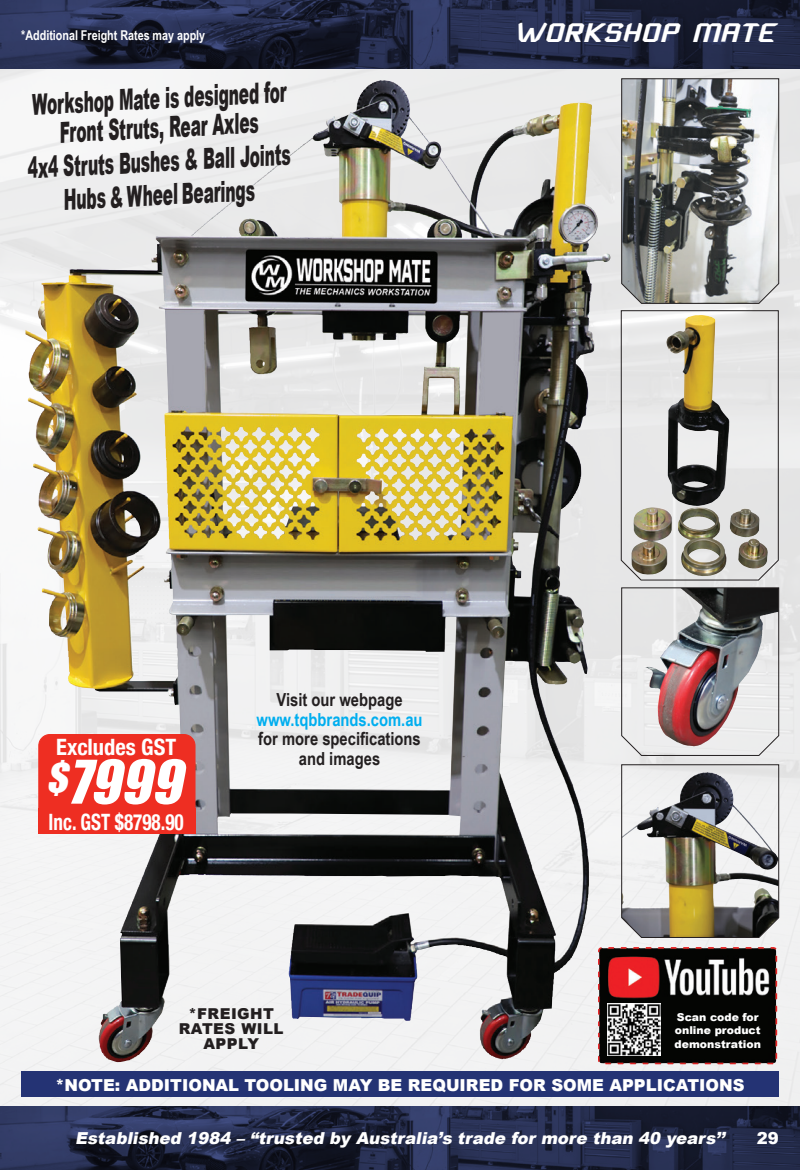
<style>
.page{position:relative;width:800px;height:1170px;background:#fff}
.page>*{position:absolute;margin:0;border:0;box-sizing:border-box;transform-origin:0 0}
.t1{font:italic 55.5px "Impact";color:#fff}
.t2{font:italic 31.5px "Karisma";letter-spacing:.02em;color:#fff;scale:1.33 1}
.t3{font:900 28.95px/29.2px "Arial";color:#231f20;text-align:center;scale:.53 1}
.t4{font:700 condensed 22.5px "Helvetica Neue";color:#fff;scale:.85 1}
.t5{font:700 condensed 22.5px "Helvetica Neue";color:#fff}
.t6{font:700 18px/19.5px "Arial Narrow";color:#231f20}
.t7{font:italic 900 16.5px "Arial";color:#fff}
.t8{font:900 16.5px "Arial";color:#fff}
.t9{font:900 15px/15px "Arial";letter-spacing:.03em;color:#231f20;text-align:center}
.t10{font:700 13.5px "Arial Narrow";color:#fff}
.t11{font:900 10.8px/13.2px "Arial";color:#fff}
.s1{color:#00aeef}
</style>
<div class="page">
<img style="left:0;top:69px;width:799px;height:1037px">
<svg style="left:0;top:1106px;width:799px;height:63px;background:#232a48"></svg>
<svg style="left:0;top:0;width:799px;height:69px;background:#222946"></svg>
<img style="left:209px;top:80px;width:171px;height:140px">
<div style="left:38px;top:733px;width:158px;height:76px;background:#ee2e22"></div>
<div style="left:38px;top:808px;width:157px;height:25px;background:#ee2e22"></div>
<img style="left:597px;top:947px;width:173px;height:117px">
<img style="left:607px;top:1003px;width:53px;height:52px">
<img style="left:620px;top:78px;width:159px;height:226px">
<img style="left:620px;top:587px;width:159px;height:169px">
<img style="left:620px;top:763px;width:159px;height:175px">
<svg style="left:620px;top:310px;width:159px;height:271px;background:#bebbb1"></svg>
<div style="left:21px;top:1071px;width:757px;height:26px;background:#243374"></div>
<p class="t10" style="left:21px;top:25px;width:185px">*Additional Freight Rates may apply</p>
<p class="t2" style="left:514px;top:16px;width:197px">WORKSHOP MATE</p>
<p class="t3" style="left:31px;top:89px;width:482px;rotate:-3deg">Workshop Mate is designed for<br>Front Struts, Rear Axles</p>
<p class="t3" style="left:27px;top:152px;width:498px;rotate:-3deg">4x4 Struts Bushes &amp; Ball Joints</p>
<p class="t3" style="left:62px;top:184px;width:363px;rotate:-3deg">Hubs &amp; Wheel Bearings</p>
<p class="t5" style="left:56px;top:728px;width:121px">Excludes GST</p>
<p class="t1" style="left:46px;top:738px;width:153px"><sup>$</sup>7999</p>
<p class="t4" style="left:49px;top:802px;width:160px">Inc. GST $8798.90</p>
<p class="t6" style="left:276px;top:689px;width:128px">Visit our webpage</p>
<p class="t6" style="left:256px;top:708px;width:167px"><span class="s1">www.tqbbrands.com.au </span>for more specifications</p>
<p class="t6" style="left:299px;top:747px;width:83px">and images</p>
<p class="t9" style="left:179px;top:1005px;width:106px">*FREIGHT<br>RATES WILL<br>APPLY</p>
<p class="t11" style="left:674px;top:1010px;width:87px">Scan code for online product</p>
<p class="t11" style="left:674px;top:1036px;width:88px">demonstration</p>
<p class="t8" style="left:55px;top:1073px;width:690px">*NOTE: ADDITIONAL TOOLING MAY BE REQUIRED FOR SOME APPLICATIONS</p>
<p class="t7" style="left:75px;top:1125px;width:654px">Established 1984 – “trusted by Australia’s trade for more than 40 years’’</p>
<p class="t8" style="left:756px;top:1125px;width:24px">29</p>
</div>
